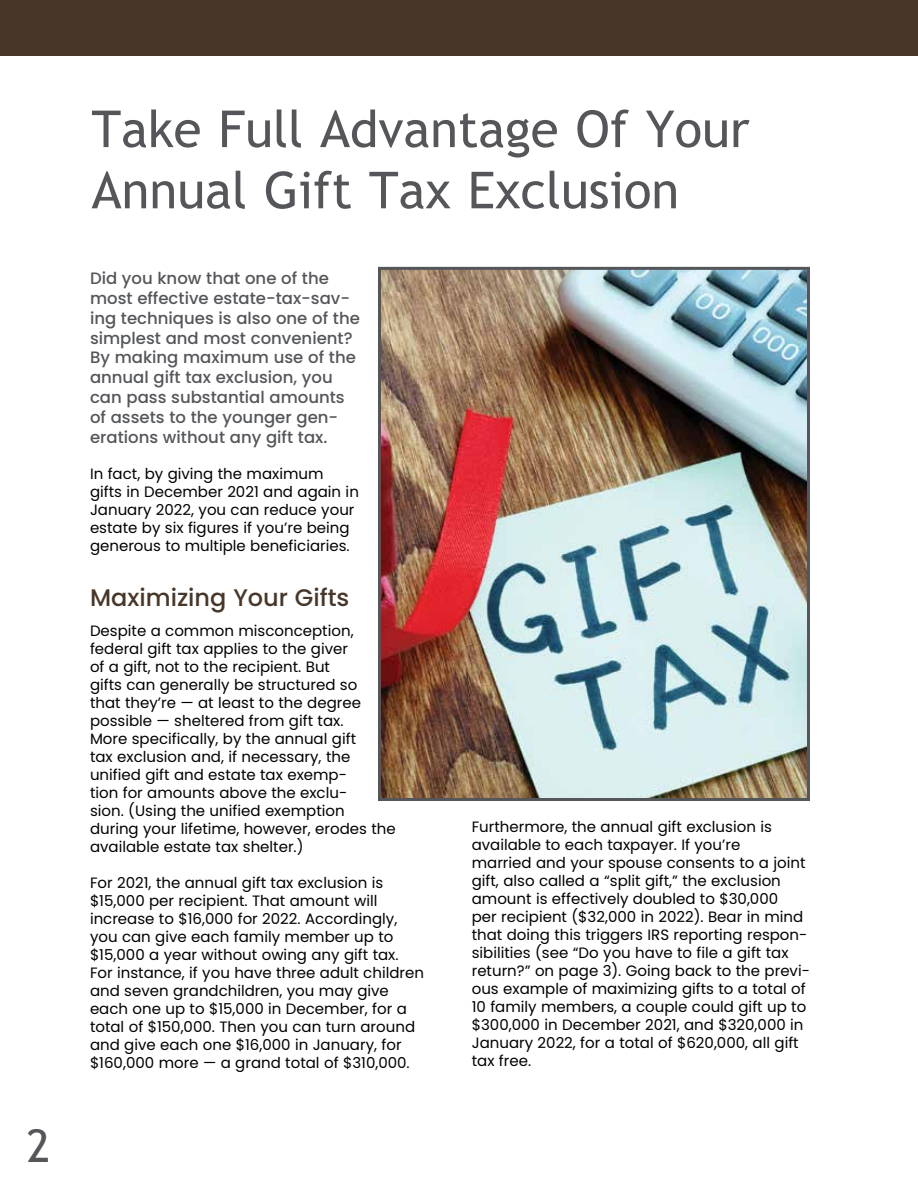
<style>
.page{position:relative;width:918px;height:1188px;background:#fff}
.page>*{position:absolute;margin:0;border:0;box-sizing:border-box;transform-origin:0 0}
.t1{font:51px/61.2px "Trebuchet MS";color:#54565a}
.t2{font:45px "Trebuchet MS";color:#54565a}
.t3{font:500 24px "Poppins";color:#483729}
.t4{font:500 16.5px/19.8px "Poppins";color:#54565a}
.t5{font:15px/18px "Poppins";color:#000}
</style>
<div class="page">
<div style="left:0;top:0;width:918px;height:55px;background:#483729"></div>
<img style="left:382px;top:271px;width:424px;height:526px">
<div style="left:378px;top:267px;width:432px;height:534px;border:3px solid #54565a"></div>
<h2 class="t2" style="left:27px;top:1119px;width:25px">2</h2>
<h1 class="t1" style="left:92px;top:99px;width:660px">Take Full Advantage Of Your<br>Annual Gift Tax Exclusion</h1>
<p class="t4" style="left:90px;top:269px;width:271px">Did you know that one of the most effective estate-tax-sav&shy;ing techniques is also one of the simplest and most convenient?<br>By making maximum use of the annual gift tax exclusion, you can pass substantial amounts of assets to the younger gen&shy;erations without any gift tax.</p>
<p class="t5" style="left:90px;top:464px;width:270px">In fact, by giving the maximum gifts in December 2021 and again in January 2022, you can reduce your estate by six figures if you’re being generous to multiple beneficiaries.</p>
<h3 class="t3" style="left:90px;top:584px;width:261px">Maximizing Your Gifts</h3>
<p class="t5" style="left:90px;top:622px;width:307px">Despite a common misconception, federal gift tax applies to the giver<br>of a gift, not to the recipient. But<br>gifts can generally be structured so<br>that they’re — at least to the degree possible — sheltered from gift tax.<br>More specifically, by the annual gift<br>tax exclusion and, if necessary, the unified gift and estate tax exemp-<br>tion for amounts above the exclu-<br>sion. (Using the unified exemption during your lifetime, however, erodes the available estate tax shelter.)</p>
<p class="t5" style="left:90px;top:874px;width:336px">For 2021, the annual gift tax exclusion is $15,000 per recipient. That amount will increase to $16,000 for 2022. Accordingly, you can give each family member up to $15,000 a year without owing any gift tax.<br>For instance, if you have three adult children and seven grandchildren, you may give each one up to $15,000 in December, for a total of $150,000. Then you can turn around and give each one $16,000 in January, for $160,000 more — a grand total of $310,000.</p>
<p class="t5" style="left:472px;top:818px;width:340px">Furthermore, the annual gift exclusion is available to each taxpayer. If you’re<br>married and your spouse consents to a joint gift, also called a “split gift,” the exclusion amount is effectively doubled to $30,000<br>per recipient ($32,000 in 2022). Bear in mind that doing this triggers IRS reporting respon&shy;sibilities (see “Do you have to file a gift tax return?” on page 3). Going back to the previ&shy;ous example of maximizing gifts to a total of 10 family members, a couple could gift up to $300,000 in December 2021, and $320,000 in January 2022, for a total of $620,000, all gift tax free.</p>
</div>
